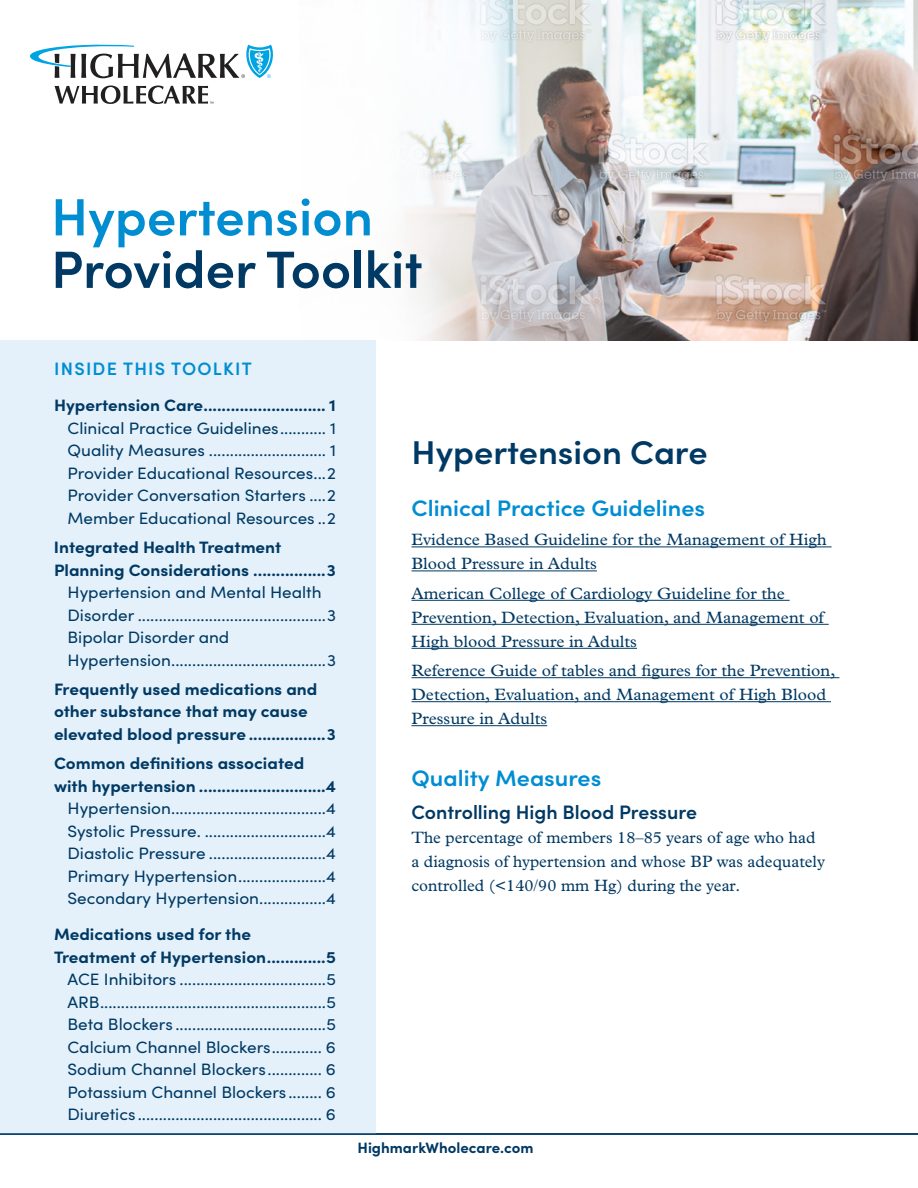
<style>
.page{position:relative;width:918px;height:1188px;background:#fff}
.page>*{position:absolute;margin:0;border:0;box-sizing:border-box;transform-origin:0 0}
.t1{font:600 52.5px "Sofia Pro";color:#003963}
.t2{font:600 52.5px "Sofia Pro";color:#008dd1}
.t3{font:600 33px "Sofia Pro";color:#003963;scale:1.04 1}
.t4{font:600 22.5px "Sofia Pro";color:#008dd1;scale:1.04 1}
.t5{font:600 19.5px "Sofia Pro";color:#003963}
.t6{font:600 18px "Sofia Pro";letter-spacing:.07em;color:#008dd1}
.t7{font:16.5px/22.5px "Sofia Pro";color:#003963;text-align:justify;scale:1.04 1}
.t8{font:700 16.5px/22.5px "Sofia Pro";color:#003963;scale:1.04 1}
.t9{font:16.5px/24px "Plantin MT Pro";color:#003963;scale:1.04 1}
.t10{font:16.5px/24px "Plantin MT Pro";color:#003963}
.t11{font:700 15px "Sofia Pro";color:#003963}
</style>
<div class="page">
<img style="left:446px;top:0;width:472px;height:340px">
<svg style="left:447px;top:0;width:50px;height:164px"></svg>
<div style="left:217px;top:237px;width:267px;height:265px;background:#fff;border-radius:50%"></div>
<svg style="left:187px;top:75px;width:268px;height:265px"></svg>
<svg style="left:182px;top:0;width:265px;height:261px"></svg>
<div style="left:211px;top:227px;width:268px;height:265px;background:#fff;border-radius:50%"></div>
<svg style="left:55px;top:86px;width:159px;height:18px"></svg>
<svg style="left:30px;top:44px;width:244px;height:34px"></svg>
<div style="left:0;top:340px;width:375px;height:794px;background:#e4f1fb"></div>
<hr style="left:0;top:1133px;width:918px;height:2px;background:#003963">
<hr style="left:411px;top:546px;width:421px;height:1px;background:#003963">
<hr style="left:411px;top:570px;width:186px;height:1px;background:#003963">
<hr style="left:411px;top:600px;width:379px;height:1px;background:#003963">
<hr style="left:411px;top:624px;width:418px;height:1px;background:#003963">
<hr style="left:411px;top:648px;width:226px;height:1px;background:#003963">
<hr style="left:411px;top:677px;width:428px;height:1px;background:#003963">
<hr style="left:411px;top:701px;width:420px;height:1px;background:#003963">
<hr style="left:411px;top:725px;width:136px;height:1px;background:#003963">
<h1 class="t2" style="left:51px;top:177px;width:323px">Hypertension</h1>
<h1 class="t1" style="left:51px;top:230px;width:373px">Provider Toolkit</h1>
<p class="t6" style="left:54px;top:355px;width:199px">INSIDE THIS TOOLKIT</p>
<p class="t8" style="left:54px;top:393px;width:273px">Hypertension Care........................... 1</p>
<p class="t7" style="left:68px;top:416px;width:260px">Clinical Practice Guidelines........... 1<br>Quality Measures ............................ 1<br>Provider Educational Resources...2<br>Provider Conversation Starters ....2<br>Member Educational Resources ..2</p>
<p class="t8" style="left:54px;top:535px;width:273px">Integrated Health Treatment<br>Planning Considerations ................3</p>
<p class="t7" style="left:68px;top:580px;width:260px;text-align:left">Hypertension and Mental Health Disorder .............................................3<br>Bipolar Disorder and Hypertension.....................................3</p>
<p class="t8" style="left:54px;top:676px;width:273px">Frequently used medications and other substance that may cause elevated blood pressure .................3</p>
<p class="t8" style="left:54px;top:751px;width:273px">Common definitions associated with hypertension ............................4</p>
<p class="t7" style="left:68px;top:796px;width:260px">Hypertension.....................................4<br>Systolic Pressure. .............................4<br>Diastolic Pressure ............................4<br>Primary Hypertension.....................4<br>Secondary Hypertension................4</p>
<p class="t8" style="left:54px;top:922px;width:273px">Medications used for the<br>Treatment of Hypertension.............5</p>
<p class="t7" style="left:68px;top:967px;width:260px">ACE Inhibitors ...................................5<br>ARB......................................................5<br>Beta Blockers ....................................5<br>Calcium Channel Blockers............ 6<br>Sodium Channel Blockers............. 6<br>Potassium Channel Blockers ........ 6<br>Diuretics ............................................ 6</p>
<h2 class="t3" style="left:411px;top:428px;width:286px">Hypertension Care</h2>
<h3 class="t4" style="left:411px;top:491px;width:284px">Clinical Practice Guidelines</h3>
<p class="t9" style="left:411px;top:528px;width:401px">Evidence Based Guideline for the Management of High<br>Blood Pressure in Adults</p>
<p class="t9" style="left:411px;top:581px;width:398px">American College of Cardiology Guideline for the<br>Prevention, Detection, Evaluation, and Management of<br>High blood Pressure in Adults</p>
<p class="t9" style="left:411px;top:659px;width:409px">Reference Guide of tables and figures for the Prevention,<br>Detection, Evaluation, and Management of High Blood<br>Pressure in Adults</p>
<h3 class="t4" style="left:411px;top:762px;width:184px">Quality Measures</h3>
<p class="t5" style="left:411px;top:798px;width:287px">Controlling High Blood Pressure</p>
<p class="t10" style="left:411px;top:826px;width:415px">The percentage of members 18–85 years of age who had a diagnosis of hypertension and whose BP was adequately controlled (&lt;140/90 mm Hg) during the year.</p>
<p class="t11" style="left:357px;top:1136px;width:178px">HighmarkWholecare.com</p>
</div>
